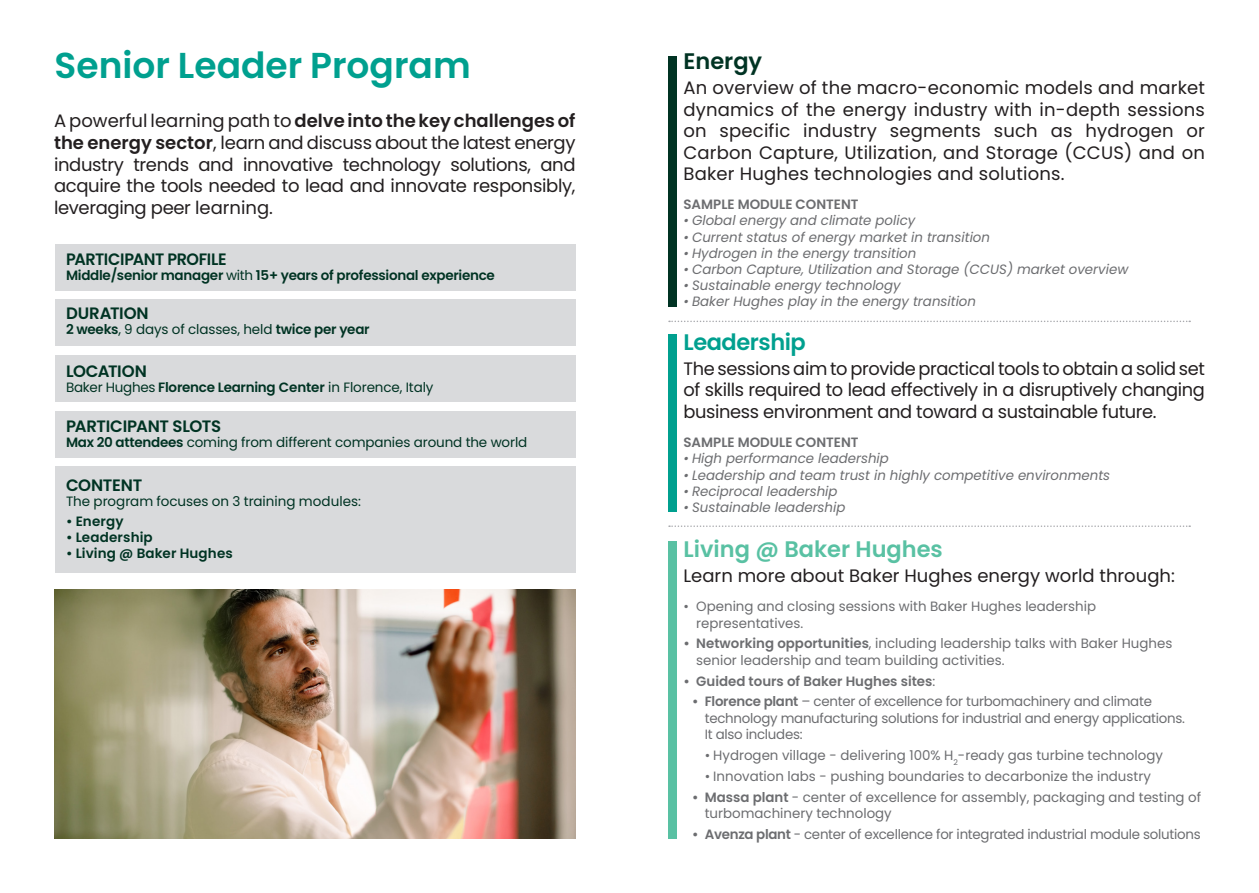
<style>
.page{position:relative;width:1259px;height:893px;background:#fff}
.page>*{position:absolute;margin:0;border:0;box-sizing:border-box;transform-origin:0 0}
._21pt-subhead{font:600 36px "Poppins";color:#00a08f}
._21pt-subhead-2{font:600 22.5px "Poppins";color:#59c1a3}
._21pt-subhead-3{font:600 22.5px "Poppins";letter-spacing:-.02em;color:#00a08f}
._21pt-subhead-4{font:600 22.5px "Poppins";color:#003323}
._21pt-subhead-5{font:18px/21.6px "Poppins";color:#231f20;text-align:justify}
._21pt-subhead-6{font:600 16.5px "Poppins";letter-spacing:-.02em;color:#003323}
.t1{font:13.5px/16.5px "Poppins";color:#6c6d70}
.t2{font:italic 13.5px "Poppins";color:#6c6d70}
.t3{font:13.5px/16.5px "Poppins";letter-spacing:-.02em;color:#6c6d70}
._21pt-subhead-7{font:13.5px "Poppins";letter-spacing:-.01em;color:#003323}
._21pt-subhead-8{font:600 13.5px "Poppins";color:#6c6d70}
._21pt-subhead-9{font:600 13.5px "Poppins";letter-spacing:-.02em;color:#003323}
._21pt-subhead-10{font:600 13.5px "Poppins";letter-spacing:.01em;color:#003323}
.s1{font-weight:600}
.s2{font-weight:400}
</style>
<div class="page">
<img style="left:54px;top:590px;width:521px;height:249px">
<div style="left:668px;top:334px;width:9px;height:178px;background:#00a08f"></div>
<div style="left:668px;top:56px;width:9px;height:250px;background:#003323"></div>
<div style="left:668px;top:541px;width:9px;height:298px;background:#59c1a3"></div>
<div style="left:55px;top:244px;width:520px;height:47px;background:#d9dadc"></div>
<div style="left:55px;top:355px;width:520px;height:47px;background:#d9dadc"></div>
<div style="left:55px;top:299px;width:520px;height:47px;background:#d9dadc"></div>
<div style="left:55px;top:411px;width:520px;height:47px;background:#d9dadc"></div>
<div style="left:55px;top:467px;width:520px;height:106px;background:#d9dadc"></div>
<svg style="left:669px;top:525px;width:521px;height:2px"></svg>
<svg style="left:669px;top:321px;width:521px;height:1px"></svg>
<p class="_21pt-subhead" style="left:55px;top:45px;width:418px">Senior Leader Program</p>
<p class="_21pt-subhead-5" style="left:54px;top:110px;width:523px">A powerful learning path to <span class="s1">delve into the key challenges of the energy sector</span>, learn and discuss about the latest energy industry trends and innovative technology solutions, and acquire the tools needed to lead and innovate responsibly, leveraging peer learning.</p>
<p class="_21pt-subhead-6" style="left:66px;top:250px;width:162px">PARTICIPANT PROFILE</p>
<p class="_21pt-subhead-9" style="left:66px;top:268px;width:430px">Middle/senior manager <span class="s2">with</span> 15+ years of professional experience</p>
<p class="_21pt-subhead-6" style="left:66px;top:304px;width:84px">DURATION</p>
<p class="_21pt-subhead-7" style="left:66px;top:322px;width:305px"><span class="s1">2 weeks</span>, 9 days of classes, held <span class="s1">twice per year</span></p>
<p class="_21pt-subhead-6" style="left:66px;top:362px;width:82px">LOCATION</p>
<p class="_21pt-subhead-7" style="left:66px;top:379px;width:369px">Baker Hughes <span class="s1">Florence Learning Center</span> in Florence, Italy</p>
<p class="_21pt-subhead-6" style="left:66px;top:416px;width:157px">PARTICIPANT SLOTS</p>
<p class="_21pt-subhead-7" style="left:66px;top:434px;width:463px"><span class="s1">Max 20 attendees</span> coming from different companies around the world</p>
<p class="_21pt-subhead-6" style="left:66px;top:475px;width:78px">CONTENT</p>
<p class="_21pt-subhead-7" style="left:66px;top:493px;width:296px">The program focuses on 3 training modules:</p>
<p class="_21pt-subhead-9" style="left:66px;top:513px;width:59px">• Energy</p>
<p class="_21pt-subhead-10" style="left:66px;top:530px;width:88px">• Leadership</p>
<p class="_21pt-subhead-10" style="left:66px;top:546px;width:168px">• Living @ Baker Hughes</p>
<p class="_21pt-subhead-4" style="left:683px;top:49px;width:80px">Energy</p>
<p class="_21pt-subhead-5" style="left:683px;top:77px;width:523px">An overview of the macro-economic models and market dynamics of the energy industry with in-depth sessions on specific industry segments such as hydrogen or Carbon Capture, Utilization, and Storage (CCUS) and on Baker Hughes technologies and solutions.</p>
<p class="_21pt-subhead-8" style="left:683px;top:197px;width:177px">SAMPLE MODULE CONTENT</p>
<p class="t2" style="left:683px;top:213px;width:233px">• Global energy and climate policy</p>
<p class="t2" style="left:683px;top:229px;width:308px">• Current status of energy market in transition</p>
<p class="t2" style="left:683px;top:245px;width:234px">• Hydrogen in the energy transition</p>
<p class="t2" style="left:683px;top:261px;width:446px">• Carbon Capture, Utilization and Storage (CCUS) market overview</p>
<p class="t2" style="left:683px;top:278px;width:219px">• Sustainable energy technology</p>
<p class="t2" style="left:683px;top:294px;width:294px">• Baker Hughes play in the energy transition</p>
<p class="_21pt-subhead-3" style="left:683px;top:329px;width:124px">Leadership</p>
<p class="_21pt-subhead-5" style="left:683px;top:358px;width:523px">The sessions aim to provide practical tools to obtain a solid set of skills required to lead effectively in a disruptively changing business environment and toward a sustainable future.</p>
<p class="_21pt-subhead-8" style="left:683px;top:435px;width:177px">SAMPLE MODULE CONTENT</p>
<p class="t2" style="left:683px;top:451px;width:207px">• High performance leadership</p>
<p class="t2" style="left:683px;top:467px;width:428px">• Leadership and team trust in highly competitive environments</p>
<p class="t2" style="left:683px;top:483px;width:156px">• Reciprocal leadership</p>
<p class="t2" style="left:683px;top:499px;width:163px">• Sustainable leadership</p>
<p class="_21pt-subhead-2" style="left:683px;top:536px;width:261px">Living @ Baker Hughes</p>
<p class="_21pt-subhead-5" style="left:683px;top:565px;width:493px">Learn more about Baker Hughes energy world through:</p>
<p class="t1" style="left:696px;top:598px;width:401px;text-indent:-13px">• Opening and closing sessions with Baker Hughes leadership representatives.</p>
<p class="t1" style="left:696px;top:635px;width:477px;text-indent:-13px"><span class="s1">• Networking opportunities</span>, including leadership talks with Baker Hughes senior leadership and team building activities.</p>
<p class="_21pt-subhead-8" style="left:683px;top:673px;width:253px">• Guided tours of Baker Hughes sites<span class="s2">:</span></p>
<p class="t3" style="left:705px;top:693px;width:482px;text-indent:-13px"><span class="s1">• Florence plant</span> – center of excellence for turbomachinery and climate technology manufacturing solutions for industrial and energy applications.<br>It also includes:</p>
<p class="t1" style="left:705px;top:747px;width:459px">• Hydrogen village - delivering 100% H<sub>2</sub>-ready gas turbine technology</p>
<p class="t1" style="left:705px;top:768px;width:447px">• Innovation labs - pushing boundaries to decarbonize the industry</p>
<p class="t1" style="left:705px;top:789px;width:498px;text-indent:-13px"><span class="s1">• Massa plant</span> - center of excellence for assembly, packaging and testing of turbomachinery technology</p>
<p class="t3" style="left:692px;top:826px;width:510px"><span class="s1">• Avenza plant</span> - center of excellence for integrated industrial module solutions</p>
</div>
